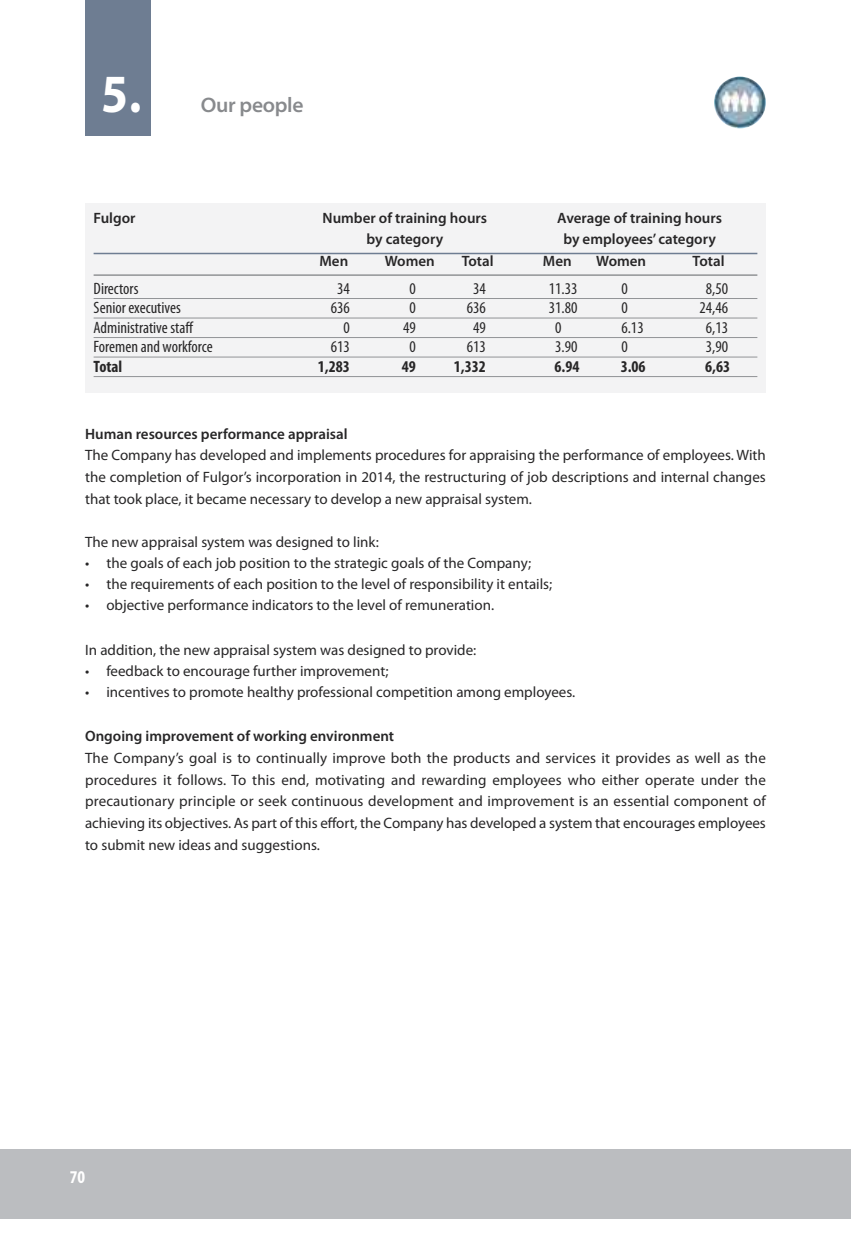
<style>
.page{position:relative;width:851px;height:1234px;background:#fff}
.page>*{position:absolute;margin:0;border:0;box-sizing:border-box;transform-origin:0 0}
.t1{font:700 54px "Myriad Pro";color:#fff;scale:.9 1}
.t2{font:600 semi-expanded 21px "Myriad Pro";letter-spacing:-.015em;color:#888a8d;scale:.95 1}
.t3{font:700 condensed 18px "Myriad Pro";color:#fff}
.t4{font:condensed 16.5px "Myriad Pro";color:#272627}
.t5{font:700 condensed 16.5px "Myriad Pro";color:#272627}
.t6{font:15px/21.6px "Myriad Pro";color:#272627;text-align:justify}
.t7{font:600 15px "Myriad Pro";color:#272627}
</style>
<div class="page">
<div style="left:85px;top:203px;width:680px;height:190px;background:#f3f3f4"></div>
<hr style="left:94px;top:253px;width:663px;height:1px;background:#6e7d92">
<hr style="left:94px;top:274px;width:663px;height:2px;background:#919396">
<hr style="left:94px;top:298px;width:663px;height:1px;background:#919396">
<hr style="left:94px;top:317px;width:663px;height:1px;background:#919396">
<hr style="left:94px;top:337px;width:663px;height:1px;background:#919396">
<hr style="left:94px;top:356px;width:663px;height:1px;background:#919396">
<hr style="left:94px;top:376px;width:663px;height:1px;background:#919396">
<div style="left:85px;top:0;width:66px;height:136px;background:#6e7d92"></div>
<div style="left:0;top:1148px;width:850px;height:70px;background:#bbbdc0"></div>
<img style="left:713px;top:77px;width:52px;height:51px;border-radius:50%">
<h1 class="t1" style="left:101px;top:74px;width:46px">5.</h1>
<h2 class="t2" style="left:201px;top:97px;width:110px">Our people</h2>
<p class="t7" style="left:94px;top:212px;width:43px">Fulgor</p>
<p class="t7" style="left:322px;top:212px;width:166px">Number of training hours</p>
<p class="t7" style="left:557px;top:212px;width:166px">Average of training hours</p>
<p class="t7" style="left:366px;top:233px;width:78px">by category</p>
<p class="t7" style="left:563px;top:233px;width:154px">by employees’ category</p>
<p class="t7" style="left:319px;top:255px;width:30px">Men</p>
<p class="t7" style="left:385px;top:255px;width:51px">Women</p>
<p class="t7" style="left:461px;top:255px;width:33px">Total</p>
<p class="t7" style="left:543px;top:255px;width:30px">Men</p>
<p class="t7" style="left:596px;top:255px;width:51px">Women</p>
<p class="t7" style="left:692px;top:255px;width:33px">Total</p>
<p class="t4" style="left:94px;top:282px;width:46px">Directors</p>
<p class="t4" style="left:337px;top:282px;width:14px">34</p>
<p class="t4" style="left:409px;top:282px;width:8px">0</p>
<p class="t4" style="left:473px;top:282px;width:14px">34</p>
<p class="t4" style="left:549px;top:282px;width:30px">11.33</p>
<p class="t4" style="left:621px;top:282px;width:8px">0</p>
<p class="t4" style="left:705px;top:282px;width:24px">8,50</p>
<p class="t4" style="left:94px;top:302px;width:89px">Senior executives</p>
<p class="t4" style="left:331px;top:302px;width:21px">636</p>
<p class="t4" style="left:409px;top:302px;width:8px">0</p>
<p class="t4" style="left:466px;top:302px;width:21px">636</p>
<p class="t4" style="left:549px;top:302px;width:30px">31.80</p>
<p class="t4" style="left:621px;top:302px;width:8px">0</p>
<p class="t4" style="left:699px;top:302px;width:30px">24,46</p>
<p class="t4" style="left:94px;top:321px;width:101px">Administrative staff</p>
<p class="t4" style="left:343px;top:321px;width:8px">0</p>
<p class="t4" style="left:403px;top:321px;width:14px">49</p>
<p class="t4" style="left:473px;top:321px;width:14px">49</p>
<p class="t4" style="left:555px;top:321px;width:8px">0</p>
<p class="t4" style="left:621px;top:321px;width:24px">6.13</p>
<p class="t4" style="left:705px;top:321px;width:24px">6,13</p>
<p class="t4" style="left:94px;top:341px;width:121px">Foremen and workforce</p>
<p class="t4" style="left:331px;top:341px;width:21px">613</p>
<p class="t4" style="left:409px;top:341px;width:8px">0</p>
<p class="t4" style="left:466px;top:341px;width:21px">613</p>
<p class="t4" style="left:555px;top:341px;width:24px">3.90</p>
<p class="t4" style="left:621px;top:341px;width:8px">0</p>
<p class="t4" style="left:705px;top:341px;width:24px">3,90</p>
<p class="t5" style="left:94px;top:360px;width:30px">Total</p>
<p class="t5" style="left:318px;top:360px;width:33px">1,283</p>
<p class="t5" style="left:401px;top:360px;width:16px">49</p>
<p class="t5" style="left:453px;top:360px;width:33px">1,332</p>
<p class="t5" style="left:554px;top:360px;width:26px">6.94</p>
<p class="t5" style="left:620px;top:360px;width:26px">3.06</p>
<p class="t5" style="left:705px;top:360px;width:26px">6,63</p>
<p class="t7" style="left:85px;top:428px;width:264px">Human resources performance appraisal</p>
<p class="t6" style="left:85px;top:445px;width:682px">The Company has developed and implements procedures for appraising the performance of employees. With the completion of Fulgor’s incorporation in 2014, the restructuring of job descriptions and internal changes that took place, it became necessary to develop a new appraisal system.</p>
<p class="t6" style="left:85px;top:532px;width:295px">The new appraisal system was designed to link:</p>
<p class="t6" style="left:85px;top:553px;width:447px">• the goals of each job position to the strategic goals of the Company;</p>
<p class="t6" style="left:85px;top:574px;width:468px">• the requirements of each position to the level of responsibility it entails;</p>
<p class="t6" style="left:85px;top:595px;width:410px">• objective performance indicators to the level of remuneration.</p>
<p class="t6" style="left:85px;top:640px;width:393px">In addition, the new appraisal system was designed to provide:</p>
<p class="t6" style="left:85px;top:661px;width:305px">• feedback to encourage further improvement;</p>
<p class="t6" style="left:85px;top:682px;width:491px">• incentives to promote healthy professional competition among employees.</p>
<p class="t7" style="left:85px;top:730px;width:310px">Ongoing improvement of working environment</p>
<p class="t6" style="left:85px;top:748px;width:682px">The Company’s goal is to continually improve both the products and services it provides as well as the procedures it follows. To this end, motivating and rewarding employees who either operate under the precautionary principle or seek continuous development and improvement is an essential component of achieving its objectives. As part of this effort, the Company has developed a system that encourages employees to submit new ideas and suggestions.</p>
<p class="t3" style="left:70px;top:1170px;width:17px">70</p>
</div>
